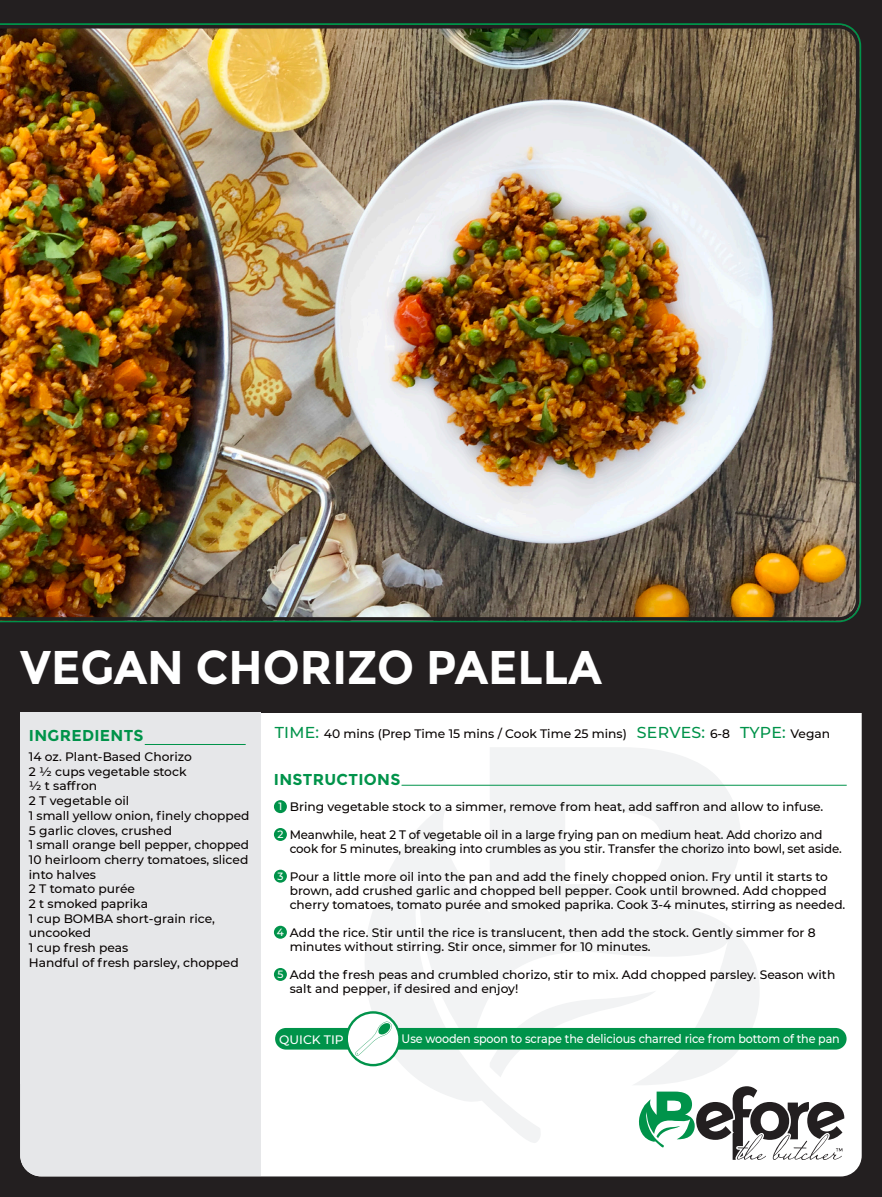
<style>
.page{position:relative;width:882px;height:1197px;background:#fff}
.page>*{position:absolute;margin:0;border:0;box-sizing:border-box;transform-origin:0 0}
.t1{font:700 47.25px "Montserrat";color:#fff;scale:.95 1}
.t2{font:700 15.75px "Montserrat";letter-spacing:.02em;color:#00934a}
.t3{font:500 12.25px/14px "Montserrat";color:#080302}
.t4{font:500 12.25px/14px "Montserrat";color:#080302;scale:.96 1}
.t5{font:500 12.25px "Montserrat";letter-spacing:-.01em;color:#fff;scale:.91 1}
.t6{font:500 12.25px "Montserrat";letter-spacing:-.01em;color:#fff}
.t7{font:500 10.5px "Montserrat";color:#fff}
.s1{font-size:15.75px;color:#00934a}
</style>
<div class="page">
<div style="left:0;top:712px;width:882px;height:485px;background:#231f20"></div>
<div style="left:20px;top:672px;width:842px;height:504px;background:#fff;border-radius:21px"></div>
<svg style="left:355px;top:747px;width:405px;height:396px;fill:#f2f3f4"></svg>
<div style="left:0;top:0;width:882px;height:712px;background:#231f20"></div>
<img style="left:0;top:25px;width:859px;height:596px">
<div style="left:20px;top:712px;width:139px;height:464px;background:#e6e7e9;border-radius:21px"></div>
<div style="left:102px;top:712px;width:159px;height:464px;background:#e6e7e9"></div>
<div style="left:20px;top:712px;width:175px;height:372px;background:#e6e7e9"></div>
<div style="left:275px;top:1028px;width:572px;height:22px;background:#00934a;border-radius:11px"></div>
<svg style="left:347px;top:1012px;width:52px;height:53px"></svg>
<div style="left:346px;top:1011px;width:55px;height:55px;border:2px solid #00934a;border-radius:50%"></div>
<div style="left:274px;top:800px;width:13px;height:13px;background:#00934a;border-radius:50%"></div>
<div style="left:274px;top:828px;width:13px;height:13px;background:#00934a;border-radius:50%"></div>
<div style="left:274px;top:870px;width:13px;height:13px;background:#00934a;border-radius:50%"></div>
<div style="left:274px;top:926px;width:13px;height:13px;background:#00934a;border-radius:50%"></div>
<div style="left:274px;top:968px;width:13px;height:13px;background:#00934a;border-radius:50%"></div>
<svg style="left:355px;top:1020px;width:38px;height:36px"></svg>
<hr style="left:145px;top:744px;width:101px;height:1px;background:#00934a">
<hr style="left:402px;top:785px;width:445px;height:1px;background:#00934a">
<svg style="left:638px;top:1086px;width:206px;height:74px"></svg>
<p class="t1" style="left:20px;top:640px;width:614px">VEGAN CHORIZO PAELLA</p>
<p class="t2" style="left:29px;top:726px;width:116px">INGREDIENTS</p>
<p class="t3" style="left:29px;top:749px;width:165px">14 oz. Plant-Based Chorizo</p>
<p class="t3" style="left:29px;top:764px;width:159px">2 ½ cups vegetable stock</p>
<p class="t3" style="left:29px;top:779px;width:70px">½ t saffron</p>
<p class="t3" style="left:29px;top:793px;width:102px">2 T vegetable oil</p>
<p class="t3" style="left:29px;top:808px;width:222px">1 small yellow onion, finely chopped</p>
<p class="t3" style="left:29px;top:823px;width:145px">5 garlic cloves, crushed</p>
<p class="t3" style="left:29px;top:837px;width:222px">1 small orange bell pepper, chopped</p>
<p class="t3" style="left:29px;top:852px;width:221px">10 heirloom cherry tomatoes, sliced</p>
<p class="t3" style="left:29px;top:867px;width:69px">into halves</p>
<p class="t3" style="left:29px;top:882px;width:108px">2 T tomato purée</p>
<p class="t3" style="left:29px;top:896px;width:121px">2 t smoked paprika</p>
<p class="t3" style="left:29px;top:911px;width:188px;line-height:14.7px">1 cup BOMBA short-grain rice, uncooked</p>
<p class="t3" style="left:29px;top:940px;width:101px">1 cup fresh peas</p>
<p class="t3" style="left:29px;top:955px;width:211px">Handful of fresh parsley, chopped</p>
<p class="t3" style="left:275px;top:726px;width:557px"><span class="s1">TIME:</span> 40 mins (Prep Time 15 mins / Cook Time 25 mins) <span class="s1">SERVES:</span> 6-8 <span class="s1">TYPE:</span> Vegan</p>
<p class="t2" style="left:274px;top:770px;width:128px">INSTRUCTIONS</p>
<p class="t3" style="left:290px;top:799px;width:535px">Bring vegetable stock to a simmer, remove from heat, add saffron and allow to infuse.</p>
<p class="t4" style="left:290px;top:827px;width:577px">Meanwhile, heat 2 T of vegetable oil in a large frying pan on medium heat. Add chorizo and cook for 5 minutes, breaking into crumbles as you stir. Transfer the chorizo into bowl, set aside.</p>
<p class="t3" style="left:290px;top:869px;width:557px">Pour a little more oil into the pan and add the finely chopped onion. Fry until it starts to brown, add crushed garlic and chopped bell pepper. Cook until browned. Add chopped cherry tomatoes, tomato purée and smoked paprika. Cook 3-4 minutes, stirring as needed.</p>
<p class="t3" style="left:290px;top:925px;width:527px">Add the rice. Stir until the rice is translucent, then add the stock. Gently simmer for 8 minutes without stirring. Stir once, simmer for 10 minutes.</p>
<p class="t3" style="left:290px;top:967px;width:547px">Add the fresh peas and crumbled chorizo, stir to mix. Add chopped parsley. Season with salt and pepper, if desired and enjoy!</p>
<p class="t7" style="left:278px;top:799px;width:5px">1</p>
<p class="t7" style="left:277px;top:827px;width:8px">2</p>
<p class="t7" style="left:277px;top:869px;width:8px">3</p>
<p class="t7" style="left:277px;top:925px;width:9px">4</p>
<p class="t7" style="left:277px;top:967px;width:8px">5</p>
<p class="t6" style="left:279px;top:1031px;width:66px">QUICK TIP</p>
<p class="t5" style="left:402px;top:1030px;width:483px">Use wooden spoon to scrape the delicious charred rice from bottom of the pan</p>
</div>
